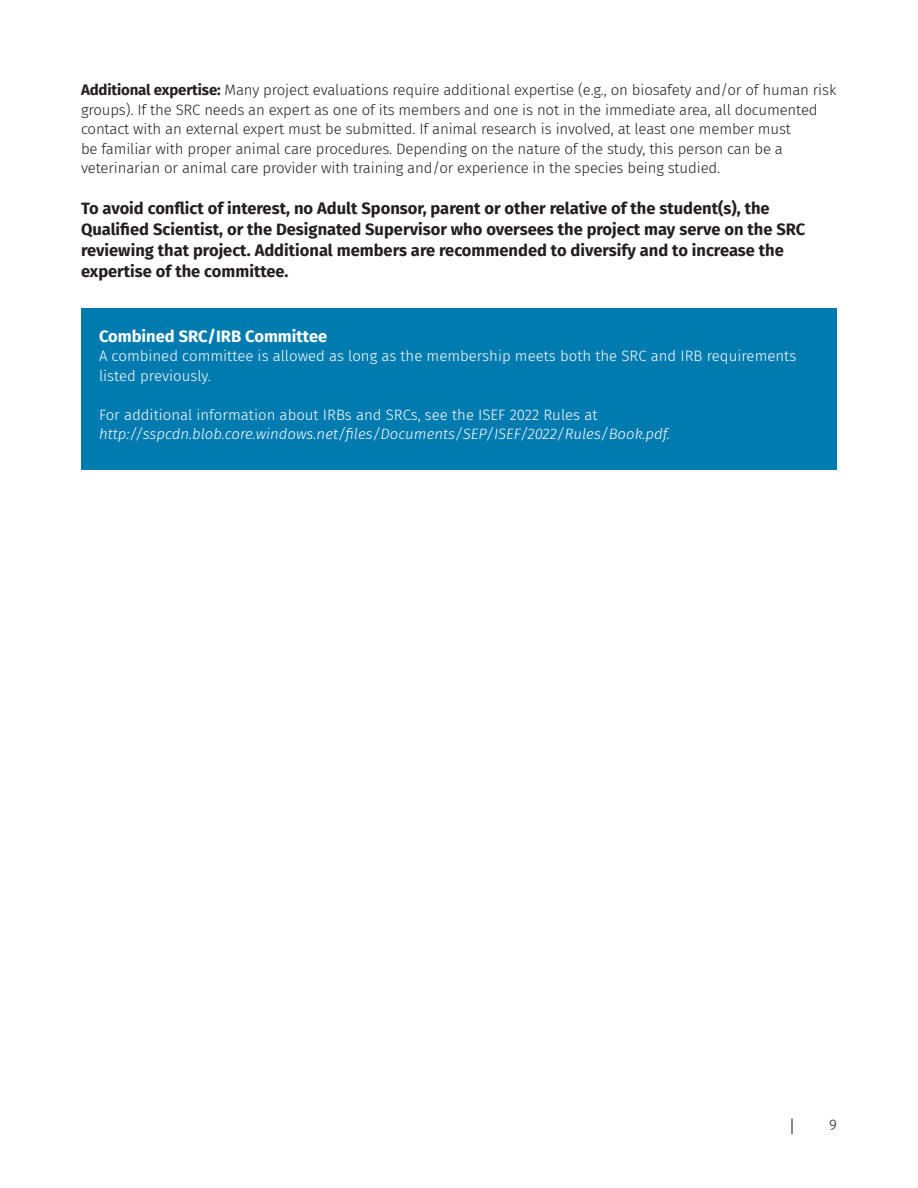
<style>
.page{position:relative;width:918px;height:1188px;background:#fff}
.page>*{position:absolute;margin:0;border:0;box-sizing:border-box;transform-origin:0 0}
.Bold{font:700 16.5px/21px "Fira Sans";color:#231f20}
.Bold-2{font:700 16.5px "Fira Sans";color:#fff}
.t1{font:300 15px/19.5px "Fira Sans";letter-spacing:-.01em;color:#231f20}
.t2{font:italic 300 15px/19.5px "Fira Sans";color:#fff}
.t3{font:300 15px/19.5px "Fira Sans";color:#fff}
.s1{font-weight:700}
.s2{font-style:normal}
</style>
<div class="page">
<svg style="left:791px;top:1119px;width:2px;height:15px"></svg>
<div style="left:81px;top:308px;width:756px;height:162px;background:#007baf"></div>
<p class="t1" style="left:81px;top:80px;width:757px"><span class="s1">Additional expertise:</span> Many project evaluations require additional expertise (e.g., on biosafety and/or of human risk groups). If the SRC needs an expert as one of its members and one is not in the immediate area, all documented contact with an external expert must be submitted. If animal research is involved, at least one member must<br>be familiar with proper animal care procedures. Depending on the nature of the study, this person can be a veterinarian or animal care provider with training and/or experience in the species being studied.</p>
<p class="Bold" style="left:81px;top:196px;width:726px">To avoid conflict of interest, no Adult Sponsor, parent or other relative of the student(s), the Qualified Scientist, or the Designated Supervisor who oversees the project may serve on the SRC reviewing that project. Additional members are recommended to diversify and to increase the expertise of the committee.</p>
<p class="Bold-2" style="left:99px;top:322px;width:230px">Combined SRC/IRB Committee</p>
<p class="t3" style="left:99px;top:346px;width:699px">A combined committee is allowed as long as the membership meets both the SRC and IRB requirements listed previously.</p>
<p class="t2" style="left:99px;top:405px;width:573px"><span class="s2">For additional information about IRBs and SRCs, see the ISEF 2022 Rules at </span>http://sspcdn.blob.core.windows.net/files/Documents/SEP/ISEF/2022/Rules/Book.pdf.</p>
<p class="t1" style="left:829px;top:1115px;width:9px">9</p>
</div>
